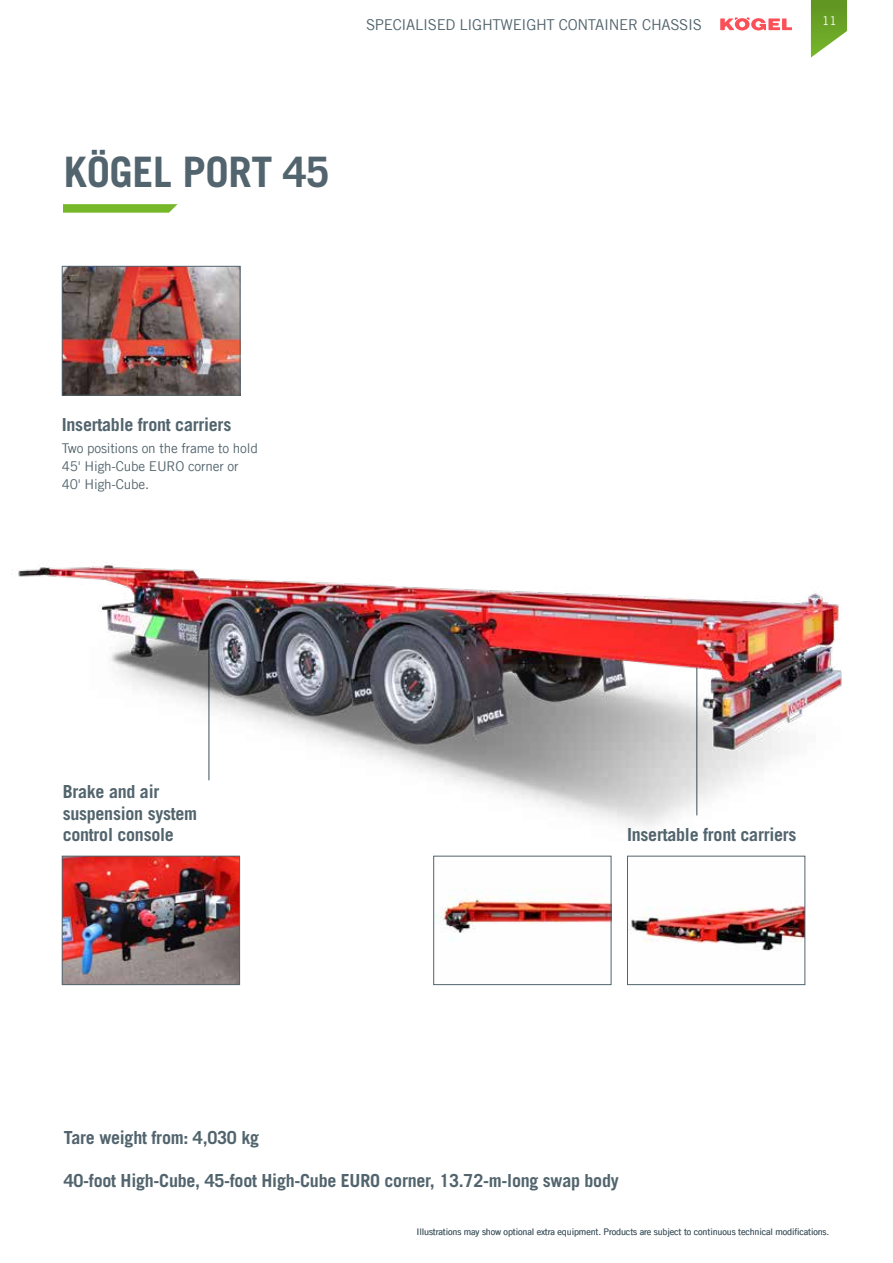
<style>
.page{position:relative;width:893px;height:1263px;background:#fff}
.page>*{position:absolute;margin:0;border:0;box-sizing:border-box;transform-origin:0 0}
.t1{font:700 42px "Trade Gothic LT Com";letter-spacing:-.01em;color:#52646d}
.t2{font:700 18px/21.6px "Trade Gothic LT Com";letter-spacing:-.015em;color:#52646d}
.t3{font:15px "Trade Gothic LT Com";letter-spacing:-.02em;color:#52646d}
.t4{font:13.5px/18px "Trade Gothic LT Com";letter-spacing:-.015em;color:#52646d}
.t5{font:12px "Trade Gothic LT Com";color:#fff}
.t6{font:9px "Trade Gothic LT Com";letter-spacing:-.015em;color:#52646d}
</style>
<div class="page">
<svg style="left:811px;top:0;width:36px;height:58px"></svg>
<svg style="left:720px;top:17px;width:72px;height:13px"></svg>
<svg style="left:64px;top:204px;width:114px;height:9px"></svg>
<img style="left:629px;top:905px;width:174px;height:46px">
<div style="left:627px;top:856px;width:178px;height:129px;border:1px solid #52646d"></div>
<img style="left:18px;top:565px;width:824px;height:261px">
<img style="left:64px;top:268px;width:174px;height:126px">
<div style="left:62px;top:266px;width:178px;height:130px;border:1px solid #52646d"></div>
<img style="left:435px;top:889px;width:174px;height:51px">
<div style="left:433px;top:856px;width:178px;height:129px;border:1px solid #52646d"></div>
<img style="left:64px;top:858px;width:174px;height:125px">
<div style="left:62px;top:856px;width:178px;height:129px;border:1px solid #52646d"></div>
<p class="t3" style="left:366px;top:16px;width:337px">SPECIALISED LIGHTWEIGHT CONTAINER CHASSIS</p>
<h1 class="t1" style="left:64px;top:147px;width:267px">KÖGEL PORT 45</h1>
<p class="t2" style="left:62px;top:413px;width:171px">Insertable front carriers</p>
<p class="t4" style="left:62px;top:439px;width:198px">Two positions on the frame to hold<br>45' High-Cube EURO corner or<br>40' High-Cube.</p>
<p class="t5" style="left:822px;top:14px;width:16px">11</p>
<p class="t2" style="left:63px;top:781px;width:136px">Brake and air suspension system control console</p>
<p class="t2" style="left:627px;top:824px;width:171px">Insertable front carriers</p>
<p class="t2" style="left:64px;top:1126px;width:197px">Tare weight from: 4,030 kg</p>
<p class="t2" style="left:64px;top:1169px;width:556px">40-foot High-Cube, 45-foot High-Cube EURO corner, 13.72-m-long swap body</p>
<p class="t6" style="left:416px;top:1227px;width:414px">Illustrations may show optional extra equipment. Products are subject to continuous technical modifications.</p>
</div>
